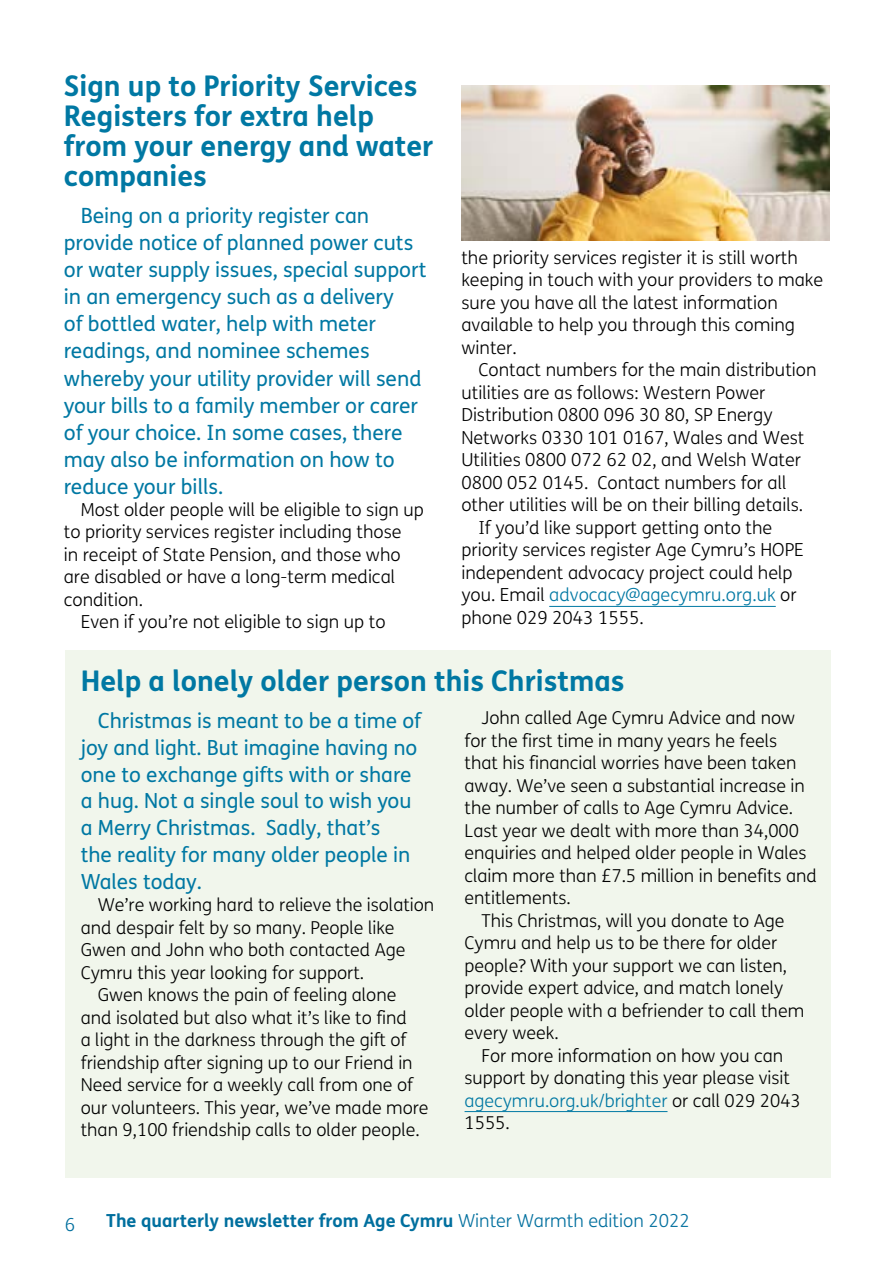
<style>
.page{position:relative;width:893px;height:1263px;background:#fff}
.page>*{position:absolute;margin:0;border:0;box-sizing:border-box;transform-origin:0 0}
.t1{font:700 28.5px/30px "FS Me";color:#0078a3}
.t2{font:21px/27px "FS Me";color:#0078a3}
.t3{font:20.85px/26.7px "FS Me";color:#0078a3}
.t4{font:300 18px/22.5px "FS Me";color:#000}
.t5{font:700 18px "FS Me";color:#006f9e}
.t6{font:300 18px "FS Me";color:#0078a3}
.t7{font:300 18px "FS Me";color:#006f9e}
.t8{font:300 17.85px "FS Me";color:#000}
.t9{font:300 17.85px "FS Me";color:#0078a3}
.s1{color:#000}
.s2{font-weight:300}
</style>
<div class="page">
<hr style="left:549px;top:606px;width:227px;height:1px;background:#0078a3">
<img style="left:461px;top:85px;width:368px;height:155px">
<div style="left:65px;top:651px;width:765px;height:527px;background:#f1f6ec"></div>
<hr style="left:465px;top:1111px;width:202px;height:1px;background:#0078a3">
<h1 class="t1" style="left:64px;top:69px;width:371px">Sign up to Priority Services<br>Registers for extra help from your energy and water companies</h1>
<p class="t2" style="left:64px;top:202px;width:364px;text-indent:17px">Being on a priority register can provide notice of planned power cuts or water supply issues, special support in an emergency such as a delivery<br>of bottled water, help with meter readings, and nominee schemes whereby your utility provider will send your bills to a family member or carer of your choice. In some cases, there may also be information on how to reduce your bills.</p>
<p class="t4" style="left:81px;top:499px;width:345px">Most older people will be eligible to sign up</p>
<p class="t4" style="left:64px;top:521px;width:339px">to priority services register including those</p>
<p class="t4" style="left:64px;top:544px;width:338px">in receipt of State Pension, and those who</p>
<p class="t4" style="left:64px;top:566px;width:333px">are disabled or have a long-term medical</p>
<p class="t4" style="left:64px;top:589px;width:81px">condition.</p>
<p class="t4" style="left:81px;top:611px;width:306px">Even if you’re not eligible to sign up to</p>
<p class="t4" style="left:461px;top:247px;width:363px">the priority services register it is still worth keeping in touch with your providers to make sure you have all the latest information available to help you through this coming winter.</p>
<p class="t4" style="left:478px;top:359px;width:340px">Contact numbers for the main distribution</p>
<p class="t4" style="left:461px;top:382px;width:306px">utilities are as follows: Western Power</p>
<p class="t4" style="left:461px;top:404px;width:313px">Distribution 0800 096 30 80, SP Energy</p>
<p class="t4" style="left:461px;top:427px;width:345px">Networks 0330 101 0167, Wales and West</p>
<p class="t4" style="left:461px;top:449px;width:341px">Utilities 0800 072 62 02, and Welsh Water</p>
<p class="t4" style="left:461px;top:472px;width:327px">0800 052 0145. Contact numbers for all</p>
<p class="t4" style="left:461px;top:494px;width:343px">other utilities will be on their billing details.</p>
<p class="t4" style="left:478px;top:517px;width:295px">If you’d like support getting onto the</p>
<p class="t4" style="left:461px;top:539px;width:344px">priority services register Age Cymru’s HOPE</p>
<p class="t4" style="left:461px;top:562px;width:333px">independent advocacy project could help</p>
<p class="t6" style="left:461px;top:585px;width:337px"><span class="s1">you. Email</span> advocacy@agecymru.org.uk <span class="s1">or</span></p>
<p class="t4" style="left:461px;top:607px;width:184px">phone 029 2043 1555.</p>
<h1 class="t1" style="left:81px;top:665px;width:545px">Help a lonely older person this Christmas</h1>
<p class="t3" style="left:81px;top:707px;width:342px;text-indent:17px">Christmas is meant to be a time of joy and light. But imagine having no one to exchange gifts with or share a hug. Not a single soul to wish you a Merry Christmas. Sadly, that’s<br>the reality for many older people in<br>Wales today.</p>
<p class="t8" style="left:98px;top:895px;width:338px">We’re working hard to relieve the isolation</p>
<p class="t8" style="left:81px;top:917px;width:315px">and despair felt by so many. People like</p>
<p class="t8" style="left:81px;top:940px;width:326px">Gwen and John who both contacted Age</p>
<p class="t8" style="left:81px;top:962px;width:285px">Cymru this year looking for support.</p>
<p class="t8" style="left:98px;top:985px;width:300px">Gwen knows the pain of feeling alone</p>
<p class="t8" style="left:81px;top:1007px;width:328px">and isolated but also what it’s like to find</p>
<p class="t8" style="left:81px;top:1030px;width:327px">a light in the darkness through the gift of</p>
<p class="t8" style="left:81px;top:1052px;width:333px">friendship after signing up to our Friend in</p>
<p class="t8" style="left:81px;top:1075px;width:334px">Need service for a weekly call from one of</p>
<p class="t8" style="left:81px;top:1097px;width:349px">our volunteers. This year, we’ve made more</p>
<p class="t8" style="left:81px;top:1120px;width:340px">than 9,100 friendship calls to older people.</p>
<p class="t8" style="left:482px;top:708px;width:315px">John called Age Cymru Advice and now</p>
<p class="t8" style="left:465px;top:730px;width:314px">for the first time in many years he feels</p>
<p class="t8" style="left:465px;top:753px;width:333px">that his financial worries have been taken</p>
<p class="t8" style="left:465px;top:775px;width:342px">away. We’ve seen a substantial increase in</p>
<p class="t8" style="left:465px;top:798px;width:330px">the number of calls to Age Cymru Advice.</p>
<p class="t8" style="left:465px;top:820px;width:336px">Last year we dealt with more than 34,000</p>
<p class="t8" style="left:465px;top:843px;width:343px">enquiries and helped older people in Wales</p>
<p class="t8" style="left:465px;top:865px;width:354px">claim more than £7.5 million in benefits and</p>
<p class="t8" style="left:465px;top:888px;width:108px">entitlements.</p>
<p class="t8" style="left:482px;top:910px;width:305px">This Christmas, will you donate to Age</p>
<p class="t8" style="left:465px;top:933px;width:314px">Cymru and help us to be there for older</p>
<p class="t8" style="left:465px;top:955px;width:324px">people? With your support we can listen,</p>
<p class="t8" style="left:465px;top:978px;width:320px">provide expert advice, and match lonely</p>
<p class="t8" style="left:465px;top:1000px;width:341px">older people with a befriender to call them</p>
<p class="t8" style="left:465px;top:1023px;width:96px">every week.</p>
<p class="t8" style="left:482px;top:1045px;width:303px">For more information on how you can</p>
<p class="t8" style="left:465px;top:1068px;width:327px">support by donating this year please visit</p>
<p class="t9" style="left:465px;top:1090px;width:338px">agecymru.org.uk/brighter <span class="s1">or call 029 2043</span></p>
<p class="t8" style="left:465px;top:1113px;width:47px">1555.</p>
<p class="t7" style="left:65px;top:1214px;width:12px">6</p>
<p class="t5" style="left:106px;top:1207px;width:585px">The quarterly newsletter from Age Cymru <span class="s2">Winter Warmth edition 2022</span></p>
</div>
